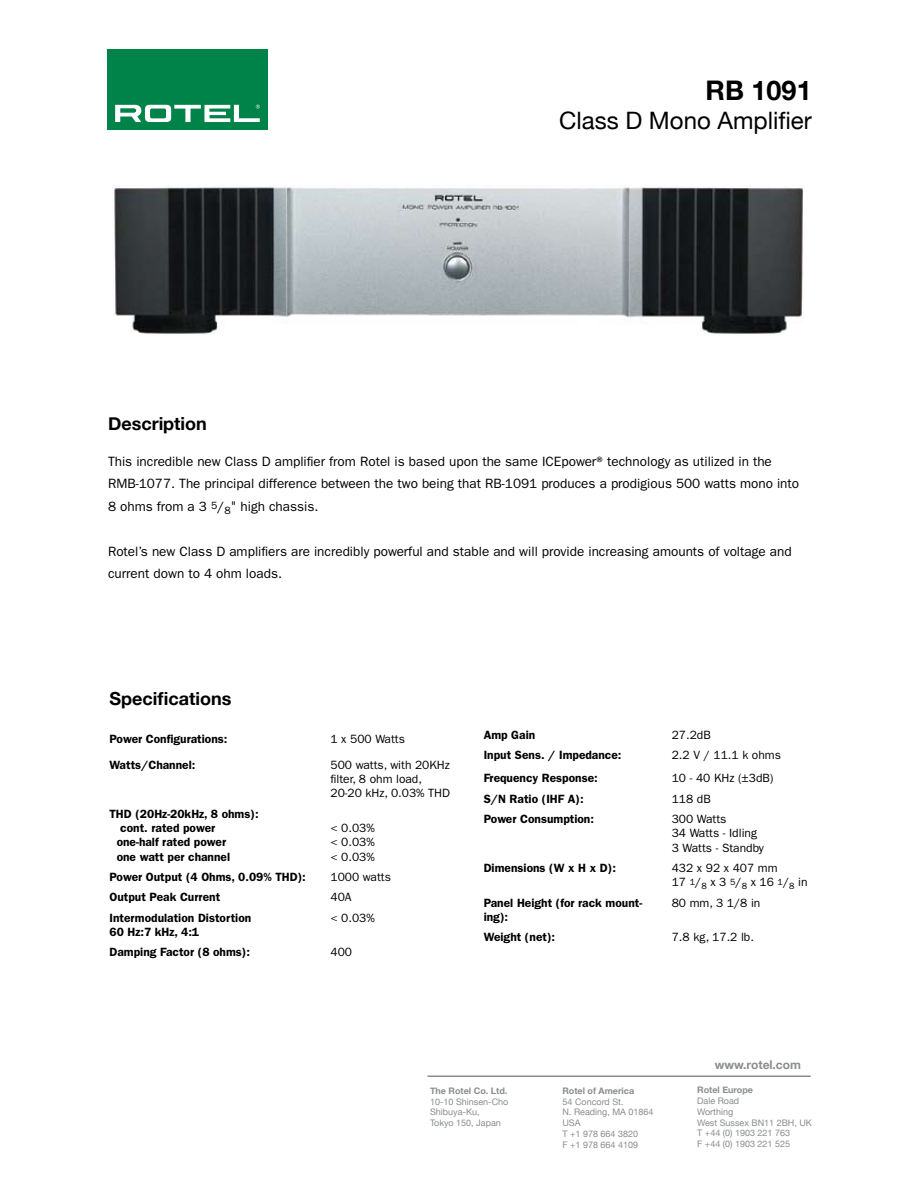
<style>
.page{position:relative;width:918px;height:1188px;background:#fff}
.page>*{position:absolute;margin:0;border:0;box-sizing:border-box;transform-origin:0 0}
.t1{font:700 27px "Helvetica Neue";color:#000}
.t2{font:24px "Helvetica Neue";color:#000}
.t3{font:700 18px "Helvetica Neue";color:#000}
.t4{font:13.5px/22.5px "ITC Franklin Gothic Std";color:#000}
.t5{font:600 12px/14.4px "ITC Franklin Gothic Std";color:#000}
.t6{font:12px/14.4px "ITC Franklin Gothic Std";color:#000}
.t7{font:700 12px "Helvetica Neue";color:#8a8c8e}
.t8{font:9px/10.8px "Helvetica Neue";color:#8a8c8e}
.t9{font:700 9px "Helvetica Neue";color:#8a8c8e}
.s1{font-size:10.5px}
.s2{font-family:"Helvetica Neue"}
.s3{font-size:9px}
</style>
<div class="page">
<div style="left:107px;top:50px;width:161px;height:80px;background:#008348"></div>
<svg style="left:115px;top:105px;width:145px;height:17px"></svg>
<hr style="left:428px;top:1076px;width:383px;height:1px;background:#8a8c8e">
<img style="left:112px;top:186px;width:692px;height:148px">
<h3 class="t3" style="left:108px;top:412px;width:100px">Description</h3>
<h1 class="t1" style="left:706px;top:73px;width:108px">RB 1091</h1>
<h2 class="t2" style="left:559px;top:106px;width:254px">Class D Mono Amplifier</h2>
<p class="t4" style="left:108px;top:450px;width:693px">This incredible new Class D amplifier from Rotel is based upon the same ICEpower® technology as utilized in the<br>RMB-1077. The principal difference between the two being that RB-1091 produces a prodigious 500 watts mono into<br>8 ohms from a 3 <span class="s1">5</span>/<sub>8</sub><span class="s2">"</span> high chassis.</p>
<p class="t4" style="left:108px;top:540px;width:685px">Rotel’s new Class D amplifiers are incredibly powerful and stable and will provide increasing amounts of voltage and current down to 4 ohm loads.</p>
<h3 class="t3" style="left:109px;top:687px;width:123px">Specifications</h3>
<p class="t5" style="left:110px;top:732px;width:120px">Power Configurations:</p>
<p class="t6" style="left:331px;top:732px;width:76px">1 x 500 Watts</p>
<p class="t5" style="left:110px;top:757px;width:87px">Watts/Channel:</p>
<p class="t6" style="left:331px;top:757px;width:121px">500 watts, with 20KHz filter, 8 ohm load,<br>20-20 kHz, 0.03% THD</p>
<p class="t5" style="left:117px;top:806px;width:143px;text-indent:-7px">THD (20Hz-20kHz, 8 ohms): cont. rated power<br>one-half rated power<br>one watt per channel</p>
<p class="t6" style="left:331px;top:821px;width:46px;text-align:justify">&lt; 0.03% &lt; 0.03% &lt; 0.03%</p>
<p class="t5" style="left:110px;top:870px;width:198px">Power Output (4 Ohms, 0.09% THD):</p>
<p class="t6" style="left:331px;top:870px;width:62px">1000 watts</p>
<p class="t5" style="left:110px;top:890px;width:112px">Output Peak Current</p>
<p class="t6" style="left:331px;top:890px;width:23px">40A</p>
<p class="t5" style="left:110px;top:910px;width:143px">Intermodulation Distortion<br>60 Hz:7 kHz, 4:1</p>
<p class="t6" style="left:331px;top:910px;width:46px">&lt; 0.03%</p>
<p class="t5" style="left:110px;top:945px;width:142px">Damping Factor (8 ohms):</p>
<p class="t6" style="left:331px;top:945px;width:23px">400</p>
<p class="t5" style="left:484px;top:727px;width:53px">Amp Gain</p>
<p class="t6" style="left:672px;top:728px;width:41px">27.2dB</p>
<p class="t5" style="left:484px;top:748px;width:139px">Input Sens. / Impedance:</p>
<p class="t6" style="left:672px;top:748px;width:111px">2.2 V / 11.1 k ohms</p>
<p class="t5" style="left:484px;top:771px;width:116px">Frequency Response:</p>
<p class="t6" style="left:672px;top:771px;width:103px">10 - 40 KHz (±3dB)</p>
<p class="t5" style="left:484px;top:791px;width:102px">S/N Ratio (IHF A):</p>
<p class="t6" style="left:672px;top:791px;width:41px">118 dB</p>
<p class="t5" style="left:484px;top:812px;width:112px">Power Consumption:</p>
<p class="t6" style="left:672px;top:812px;width:94px">300 Watts<br>34 Watts - Idling<br>3 Watts - Standby</p>
<p class="t5" style="left:484px;top:861px;width:134px">Dimensions (W x H x D):</p>
<p class="t6" style="left:672px;top:861px;width:137px">432 x 92 x 407 mm<br>17 <span class="s3">1</span>/<sub>8</sub> x 3 <span class="s3">5</span>/<sub>8</sub> x 16 <span class="s3">1</span>/<sub>8</sub> in</p>
<p class="t5" style="left:484px;top:895px;width:160px">Panel Height (for rack mount&shy;ing):</p>
<p class="t6" style="left:672px;top:895px;width:90px">80 mm, 3 1/8 in</p>
<p class="t5" style="left:484px;top:930px;width:73px">Weight (net):</p>
<p class="t6" style="left:672px;top:930px;width:84px">7.8 kg, 17.2 lb.</p>
<p class="t9" style="left:430px;top:1085px;width:79px">The Rotel Co. Ltd.</p>
<p class="t8" style="left:430px;top:1096px;width:80px">10-10 Shinsen-Cho<br>Shibuya-Ku,<br>Tokyo 150, Japan</p>
<p class="t9" style="left:562px;top:1085px;width:73px">Rotel of America</p>
<p class="t8" style="left:562px;top:1096px;width:93px">54 Concord St.<br>N. Reading, MA 01864<br>USA<br>T +1 978 664 3820<br>F +1 978 664 4109</p>
<p class="t7" style="left:715px;top:1057px;width:88px">www.rotel.com</p>
<p class="t9" style="left:697px;top:1085px;width:57px">Rotel Europe</p>
<p class="t8" style="left:697px;top:1095px;width:116px">Dale Road<br>Worthing<br>West Sussex BN11 2BH, UK<br>T +44 (0) 1903 221 763<br>F +44 (0) 1903 221 525</p>
</div>
